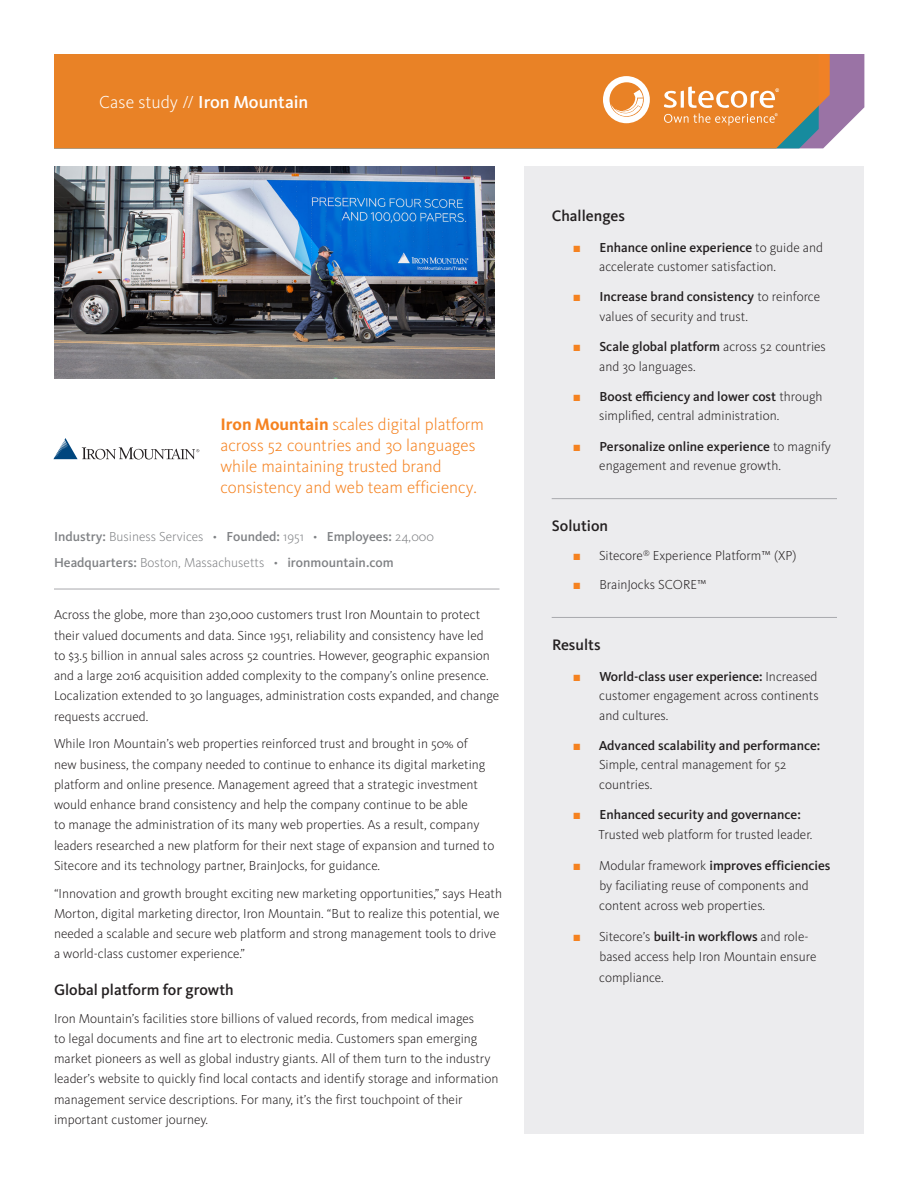
<style>
.page{position:relative;width:918px;height:1188px;background:#fff}
.page>*{position:absolute;margin:0;border:0;box-sizing:border-box;transform-origin:0 0}
.t1{font:500 18px "Kievit Pro";color:#fff}
.Intro{font:300 17.25px/21px "Kievit Pro";color:#f58220}
.Sidebar_Head{font:500 15.75px "Kievit Pro";color:#231f20}
.Sidebar_Head_Rule{font:500 15.75px "Kievit Pro";color:#231f20}
.Body{font:300 13.5px/20.2px "Kievit Pro";color:#231f20}
.Stats{font:300 13.5px "Kievit Pro";color:#808285}
.Stats-2{font:500 13.5px "Kievit Pro";color:#808285}
.s1{font-weight:300}
.s2{font-weight:700}
.s3{font-size:18px}
.s4{font-weight:500}
.s5{color:#f58220}
</style>
<div class="page">
<svg style="left:54px;top:54px;width:810px;height:95px;fill:#9a73a5"></svg>
<div style="left:54px;top:54px;width:776px;height:94px;background:#e98226"></div>
<svg style="left:603px;top:76px;width:47px;height:47px"></svg>
<svg style="left:664px;top:87px;width:115px;height:38px"></svg>
<hr style="left:54px;top:589px;width:446px;height:1px;background:#a8a9ad">
<img style="left:54px;top:166px;width:441px;height:213px">
<svg style="left:53px;top:438px;width:146px;height:21px"></svg>
<div style="left:525px;top:166px;width:339px;height:968px;background:#ececee"></div>
<hr style="left:552px;top:498px;width:285px;height:1px;background:#a8a9ad">
<hr style="left:552px;top:617px;width:285px;height:1px;background:#a8a9ad">
<h1 class="t1" style="left:99px;top:91px;width:211px"><span class="s1">Case study //</span> Iron Mountain</h1>
<p class="Intro" style="left:220px;top:414px;width:265px"><span class="s2">Iron Mountain</span> scales digital platform across 52 countries and 30 languages while maintaining trusted brand consistency and web team efficiency<span class="s3">.</span></p>
<p class="Stats" style="left:54px;top:528px;width:382px"><span class="s4">Industry:</span> Business Services • <span class="s4">Founded:</span> 1951 • <span class="s4">Employees:</span> 24,000</p>
<p class="Stats-2" style="left:54px;top:554px;width:341px">Headquarters: <span class="s1">Boston, Massachusetts •</span> ironmountain.com</p>
<p class="Body" style="left:54px;top:605px;width:447px">Across the globe, more than 230,000 customers trust Iron Mountain to protect their valued documents and data. Since 1951, reliability and consistency have led<br>to $3.5 billion in annual sales across 52 countries. However, geographic expansion and a large 2016 acquisition added complexity to the company’s online presence.<br>Localization extended to 30 languages, administration costs expanded, and change requests accrued.</p>
<p class="Body" style="left:54px;top:734px;width:442px">While Iron Mountain’s web properties reinforced trust and brought in 50% of<br>new business, the company needed to continue to enhance its digital marketing platform and online presence. Management agreed that a strategic investment would enhance brand consistency and help the company continue to be able<br>to manage the administration of its many web properties. As a result, company leaders researched a new platform for their next stage of expansion and turned to Sitecore and its technology partner, BrainJocks, for guidance.</p>
<p class="Body" style="left:54px;top:883px;width:450px">“Innovation and growth brought exciting new marketing opportunities,” says Heath Morton, digital marketing director, Iron Mountain. “But to realize this potential, we needed a scalable and secure web platform and strong management tools to drive a world-class customer experience.”</p>
<h1 class="Sidebar_Head" style="left:54px;top:980px;width:181px">Global platform for growth</h1>
<p class="Body" style="left:54px;top:1008px;width:446px">Iron Mountain’s facilities store billions of valued records, from medical images<br>to legal documents and fine art to electronic media. Customers span emerging market pioneers as well as global industry giants. All of them turn to the industry leader’s website to quickly find local contacts and identify storage and information management service descriptions. For many, it’s the first touchpoint of their important customer journey.</p>
<p class="Sidebar_Head" style="left:552px;top:207px;width:75px">Challenges</p>
<p class="Body" style="left:599px;top:237px;width:225px;line-height:19.5px;text-indent:-26px"><span class="s5">■</span> <span class="s4">Enhance online experience</span> to guide and accelerate customer satisfaction.</p>
<p class="Body" style="left:599px;top:287px;width:222px;line-height:19.5px;text-indent:-26px"><span class="s5">■</span> <span class="s4">Increase brand consistency</span> to reinforce values of security and trust.</p>
<p class="Body" style="left:599px;top:337px;width:228px;line-height:19.5px;text-indent:-26px"><span class="s5">■</span> <span class="s4">Scale global platform</span> across 52 countries and 30 languages.</p>
<p class="Body" style="left:599px;top:387px;width:225px;line-height:19.5px;text-indent:-26px"><span class="s5">■</span> <span class="s4">Boost efficiency and lower cost</span> through simplified, central administration.</p>
<p class="Body" style="left:599px;top:436px;width:233px;line-height:19.5px;text-indent:-26px"><span class="s5">■</span> <span class="s4">Personalize online experience</span> to magnify engagement and revenue growth.</p>
<p class="Sidebar_Head_Rule" style="left:552px;top:517px;width:58px">Solution</p>
<p class="Body" style="left:573px;top:546px;width:225px"><span class="s5">■</span> Sitecore<sup>®</sup> Experience Platform™ (XP)</p>
<p class="Body" style="left:573px;top:574px;width:135px"><span class="s5">■</span> BrainJocks SCORE™</p>
<p class="Sidebar_Head_Rule" style="left:552px;top:636px;width:50px">Results</p>
<p class="Body" style="left:599px;top:666px;width:221px;line-height:19.5px;text-align:justify;text-indent:-26px"><span class="s5">■</span> <span class="s4">World-class user experience:</span> Increased customer engagement across continents and cultures.</p>
<p class="Body" style="left:599px;top:736px;width:223px;line-height:19.5px;text-indent:-26px"><span class="s5">■</span> <span class="s4">Advanced scalability and performance:<br></span>Simple, central management for 52 countries.</p>
<p class="Body" style="left:599px;top:805px;width:215px;line-height:19.5px;text-indent:-25px"><span class="s5">■</span> <span class="s4">Enhanced security and governance:<br></span>Trusted web platform for trusted leader.</p>
<p class="Body" style="left:599px;top:855px;width:233px;text-indent:-26px"><span class="s5">■</span> Modular framework <span class="s4">improves efficiencies </span>by faciliating reuse of components and content across web properties.</p>
<p class="Body" style="left:599px;top:927px;width:219px;text-indent:-26px"><span class="s5">■</span> Sitecore’s <span class="s4">built-in workflows</span> and role&shy;based access help Iron Mountain ensure compliance.</p>
</div>
